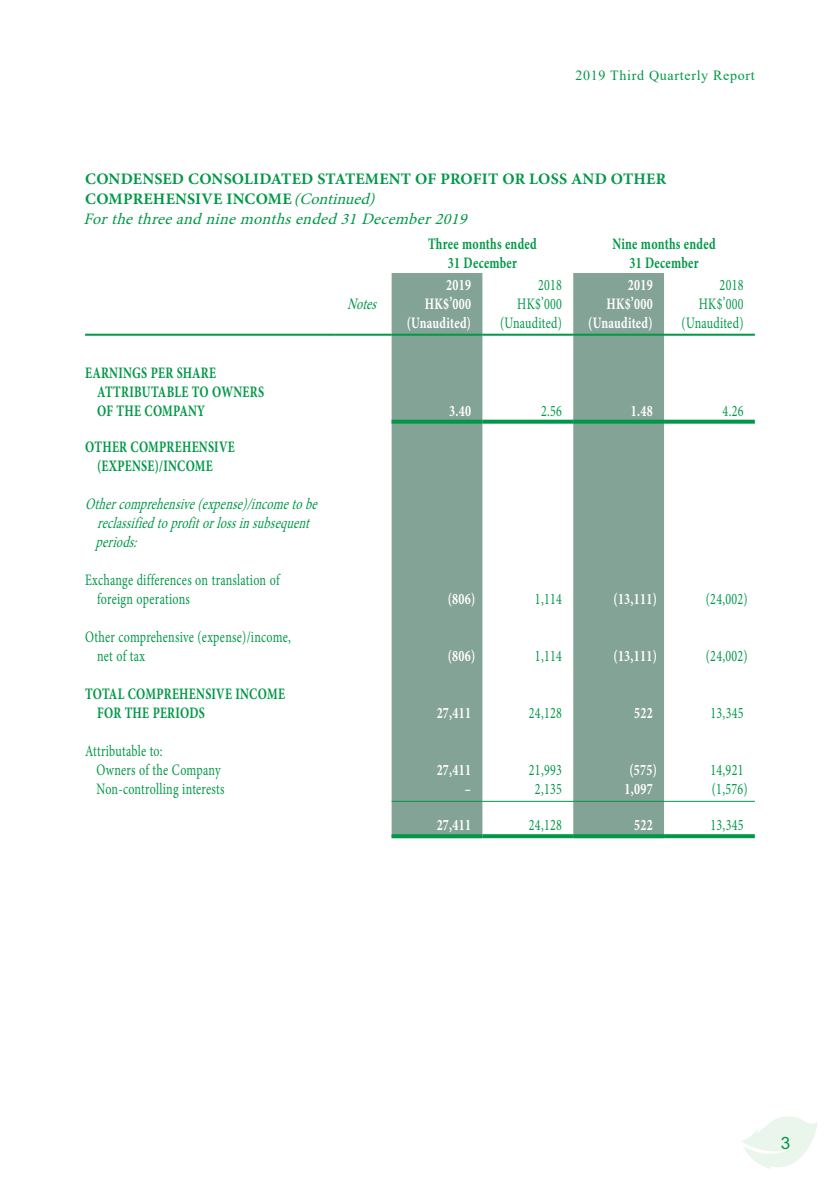
<style>
.page{position:relative;width:840px;height:1191px;background:#fff}
.page>*{position:absolute;margin:0;border:0;box-sizing:border-box;transform-origin:0 0}
.t1{font:700 17px "M Hei HK";color:#009847}
.t2{font:16px/19px "Minion Pro";letter-spacing:.025em;color:#009847;scale:.75 1}
.t3{font:700 16px/19px "Minion Pro";letter-spacing:.015em;color:#009847;scale:.75 1}
.t4{font:700 16px/20px "Minion Pro";letter-spacing:.015em;color:#009847}
.t5{font:700 16px "Minion Pro";letter-spacing:.02em;color:#fff;scale:.75 1}
.t6{font:italic 16px/19px "Minion Pro";color:#009847;scale:.75 1}
.t7{font:14px "Times New Roman";letter-spacing:.05em;color:#009847}
.s1{font-weight:400;font-style:italic}
</style>
<div class="page">
<svg style="left:740px;top:1116px;width:77px;height:52px"></svg>
<svg style="left:391px;top:273px;width:272px;height:561px;fill:#84a397"></svg>
<hr style="left:85px;top:334px;width:249px;height:2px;background:#009847">
<hr style="left:334px;top:334px;width:57px;height:2px;background:#009847">
<hr style="left:391px;top:334px;width:91px;height:2px;background:#009847">
<hr style="left:482px;top:334px;width:91px;height:2px;background:#009847">
<hr style="left:573px;top:334px;width:90px;height:2px;background:#009847">
<hr style="left:663px;top:334px;width:91px;height:2px;background:#009847">
<svg style="left:391px;top:420px;width:91px;height:4px"></svg>
<svg style="left:482px;top:420px;width:91px;height:4px"></svg>
<svg style="left:573px;top:420px;width:90px;height:4px"></svg>
<svg style="left:663px;top:420px;width:91px;height:4px"></svg>
<hr style="left:391px;top:801px;width:91px;height:1px;background:#009847">
<hr style="left:482px;top:801px;width:91px;height:1px;background:#009847">
<hr style="left:573px;top:801px;width:90px;height:1px;background:#009847">
<hr style="left:663px;top:801px;width:91px;height:1px;background:#009847">
<svg style="left:391px;top:834px;width:91px;height:4px"></svg>
<svg style="left:482px;top:834px;width:91px;height:4px"></svg>
<svg style="left:573px;top:834px;width:90px;height:4px"></svg>
<svg style="left:663px;top:834px;width:91px;height:4px"></svg>
<p class="t7" style="left:575px;top:65px;width:181px">2019 Third Quarterly Report</p>
<p class="t4" style="left:83px;top:169px;width:584px">CONDENSED CONSOLIDATED STATEMENT OF PROFIT OR LOSS AND OTHER<br>COMPREHENSIVE INCOME <span class="s1">(Continued)<br>Forthethreeandninemonthsended31December2019</span></p>
<p class="t3" style="left:428px;top:234px;width:146px;text-align:center">Three months ended<br>31 December</p>
<p class="t3" style="left:612px;top:234px;width:139px;text-align:center">Nine months ended<br>31 December</p>
<p class="t5" style="left:446px;top:273px;width:35px">2019</p>
<p class="t2" style="left:537px;top:275px;width:33px">2018</p>
<p class="t5" style="left:627px;top:273px;width:35px">2019</p>
<p class="t2" style="left:719px;top:275px;width:33px">2018</p>
<p class="t6" style="left:347px;top:294px;width:48px">Notes</p>
<p class="t5" style="left:424px;top:292px;width:63px">HK$’000</p>
<p class="t2" style="left:517px;top:294px;width:61px">HK$’000</p>
<p class="t5" style="left:606px;top:292px;width:63px">HK$’000</p>
<p class="t2" style="left:698px;top:294px;width:61px">HK$’000</p>
<p class="t5" style="left:406px;top:311px;width:87px">(Unaudited)</p>
<p class="t2" style="left:499px;top:313px;width:84px">(Unaudited)</p>
<p class="t5" style="left:588px;top:311px;width:87px">(Unaudited)</p>
<p class="t2" style="left:681px;top:313px;width:84px">(Unaudited)</p>
<p class="t3" style="left:97px;top:363px;width:224px;text-indent:-12px">EARNINGS PER SHARE<br>ATTRIBUTABLE TO OWNERS<br>OF THE COMPANY</p>
<p class="t5" style="left:449px;top:399px;width:31px">3.40</p>
<p class="t2" style="left:540px;top:401px;width:29px">2.56</p>
<p class="t5" style="left:630px;top:399px;width:31px">1.48</p>
<p class="t2" style="left:722px;top:401px;width:29px">4.26</p>
<p class="t3" style="left:97px;top:437px;width:185px;text-indent:-12px">OTHER COMPREHENSIVE (EXPENSE)/INCOME</p>
<p class="t6" style="left:95px;top:494px;width:304px;text-indent:-10px">Othercomprehensive(expense)/incometobe reclassifiedtoprofitorlossinsubsequent periods:</p>
<p class="t2" style="left:97px;top:570px;width:244px;text-indent:-12px">Exchange differences on translation of foreign operations</p>
<p class="t2" style="left:97px;top:627px;width:260px;text-indent:-12px">Other comprehensive (expense)/income, net of tax</p>
<p class="t3" style="left:97px;top:684px;width:252px;text-indent:-12px">TOTAL COMPREHENSIVE INCOME<br>FOR THE PERIODS</p>
<p class="t2" style="left:96px;top:741px;width:167px;text-indent:-11px">Attributable to:<br>Owners of the Company</p>
<p class="t5" style="left:447px;top:587px;width:38px">(806)</p>
<p class="t2" style="left:534px;top:589px;width:37px">1,114</p>
<p class="t5" style="left:613px;top:587px;width:59px">(13,111)</p>
<p class="t2" style="left:705px;top:589px;width:57px">(24,002)</p>
<p class="t5" style="left:447px;top:644px;width:38px">(806)</p>
<p class="t2" style="left:534px;top:646px;width:37px">1,114</p>
<p class="t5" style="left:613px;top:644px;width:59px">(13,111)</p>
<p class="t2" style="left:705px;top:646px;width:57px">(24,002)</p>
<p class="t5" style="left:436px;top:701px;width:47px">27,411</p>
<p class="t2" style="left:528px;top:703px;width:45px">24,128</p>
<p class="t5" style="left:633px;top:701px;width:26px">522</p>
<p class="t2" style="left:710px;top:703px;width:45px">13,345</p>
<p class="t5" style="left:436px;top:758px;width:47px">27,411</p>
<p class="t2" style="left:528px;top:760px;width:45px">21,993</p>
<p class="t5" style="left:629px;top:758px;width:38px">(575)</p>
<p class="t2" style="left:710px;top:760px;width:45px">14,921</p>
<p class="t2" style="left:96px;top:779px;width:172px">Non-controlling interests</p>
<p class="t5" style="left:464px;top:777px;width:10px">–</p>
<p class="t2" style="left:534px;top:779px;width:37px">2,135</p>
<p class="t5" style="left:624px;top:777px;width:39px">1,097</p>
<p class="t2" style="left:711px;top:779px;width:49px">(1,576)</p>
<p class="t5" style="left:436px;top:813px;width:47px">27,411</p>
<p class="t2" style="left:528px;top:815px;width:45px">24,128</p>
<p class="t5" style="left:633px;top:813px;width:26px">522</p>
<p class="t2" style="left:710px;top:815px;width:45px">13,345</p>
<p class="t1" style="left:780px;top:1130px;width:11px">3</p>
</div>
